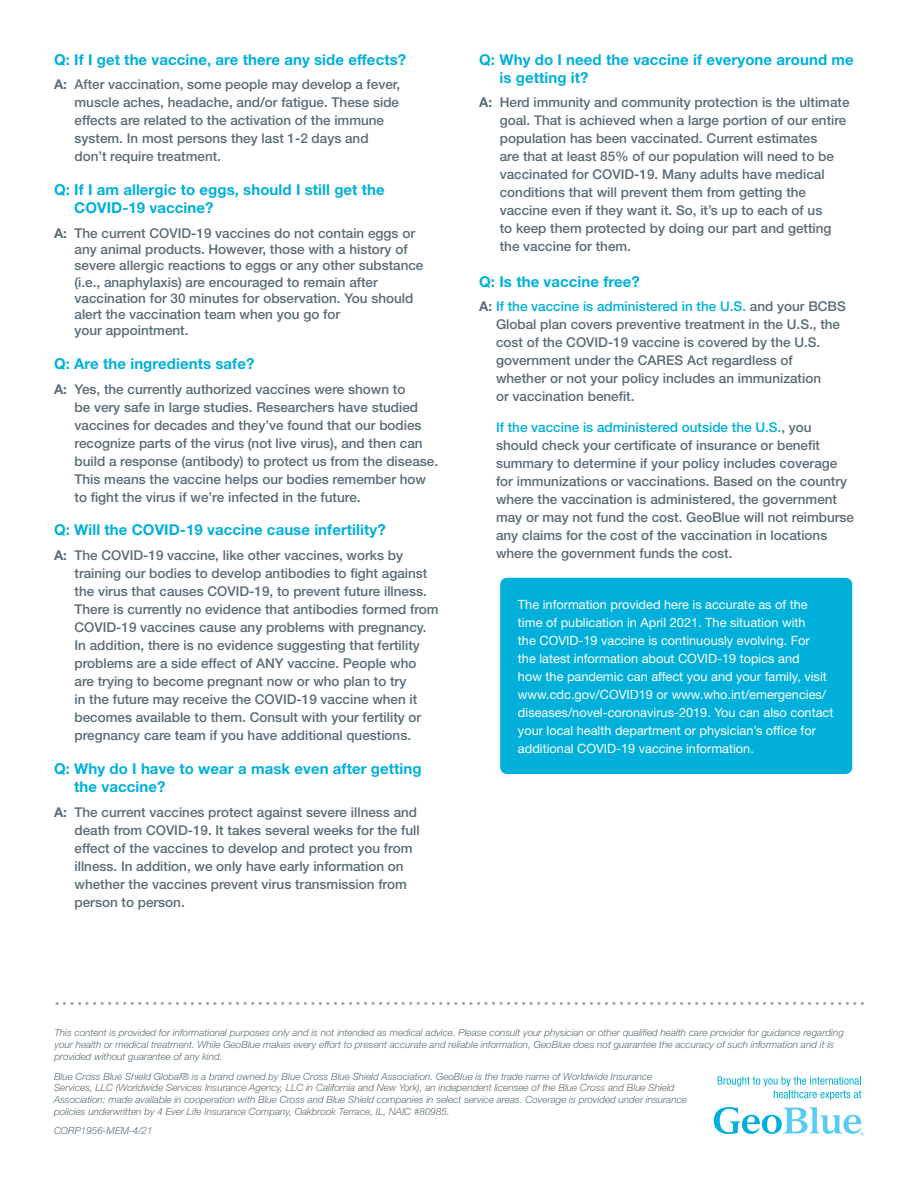
<style>
.page{position:relative;width:918px;height:1188px;background:#fff}
.page>*{position:absolute;margin:0;border:0;box-sizing:border-box;transform-origin:0 0}
.t1{font:700 15px/18px "Helvetica Neue LT Std";letter-spacing:.005em;color:#00b0da}
.t2{font:500 13.5px/18px "Helvetica Neue LT Std";color:#5b6c75}
.t3{font:12.75px/18px "Helvetica Neue LT Std";color:#fff}
.t4{font:italic 300 9.9px/11.9px "Helvetica Neue LT Std";color:#5b6c75}
.s1{font-weight:700}
.s2{color:#00b0da}
.s3{font-weight:700;color:#fff}
</style>
<div class="page">
<svg style="left:57px;top:1002px;width:798px;height:3px"></svg>
<div style="left:500px;top:578px;width:352px;height:196px;background:#00b0da;border-radius:7px"></div>
<svg style="left:714px;top:1107px;width:150px;height:29px"></svg>
<svg style="left:718px;top:1076px;width:143px;height:24px"></svg>
<p class="t1" style="left:54px;top:50px;width:354px">Q: If I get the vaccine, are there any side effects?</p>
<p class="t2" style="left:75px;top:76px;width:327px;text-indent:-21px"><span class="s1">A:</span> After vaccination, some people may develop a fever, muscle aches, headache, and/or fatigue. These side effects are related to the activation of the immune system. In most persons they last 1-2 days and don’t require treatment.</p>
<p class="t1" style="left:74px;top:181px;width:312px;text-indent:-20px">Q: If I am allergic to eggs, should I still get the<br>COVID-19 vaccine?</p>
<p class="t2" style="left:75px;top:225px;width:350px;line-height:16.2px;text-indent:-21px"><span class="s1">A:</span> The current COVID-19 vaccines do not contain eggs or any animal products. However, those with a history of severe allergic reactions to eggs or any other substance (i.e., anaphylaxis) are encouraged to remain after vaccination for 30 minutes for observation. You should alert the vaccination team when you go for<br>your appointment.</p>
<p class="t1" style="left:54px;top:354px;width:202px">Q: Are the ingredients safe?</p>
<p class="t2" style="left:75px;top:380px;width:365px;text-indent:-21px"><span class="s1">A:</span> Yes, the currently authorized vaccines were shown to<br>be very safe in large studies. Researchers have studied vaccines for decades and they’ve found that our bodies recognize parts of the virus (not live virus), and then can build a response (antibody) to protect us from the disease.<br>This means the vaccine helps our bodies remember how to fight the virus if we’re infected in the future.</p>
<p class="t1" style="left:54px;top:521px;width:333px">Q: Will the COVID-19 vaccine cause infertility?</p>
<p class="t2" style="left:75px;top:546px;width:366px;text-indent:-21px"><span class="s1">A:</span> The COVID-19 vaccine, like other vaccines, works by training our bodies to develop antibodies to fight against the virus that causes COVID-19, to prevent future illness.<br>There is currently no evidence that antibodies formed from COVID-19 vaccines cause any problems with pregnancy.<br>In addition, there is no evidence suggesting that fertility problems are a side effect of ANY vaccine. People who are trying to become pregnant now or who plan to try<br>in the future may receive the COVID-19 vaccine when it becomes available to them. Consult with your fertility or pregnancy care team if you have additional questions.</p>
<p class="t1" style="left:74px;top:759px;width:349px;text-indent:-20px">Q: Why do I have to wear a mask even after getting the vaccine?</p>
<p class="t2" style="left:75px;top:803px;width:347px;text-indent:-21px"><span class="s1">A:</span> The current vaccines protect against severe illness and death from COVID-19. It takes several weeks for the full effect of the vaccines to develop and protect you from illness. In addition, we only have early information on whether the vaccines prevent virus transmission from person to person.</p>
<p class="t1" style="left:499px;top:50px;width:356px;text-indent:-20px">Q: Why do I need the vaccine if everyone around me is getting it?</p>
<p class="t2" style="left:500px;top:93px;width:351px;text-indent:-21px"><span class="s1">A:</span> Herd immunity and community protection is the ultimate goal. That is achieved when a large portion of our entire population has been vaccinated. Current estimates<br>are that at least 85% of our population will need to be vaccinated for COVID-19. Many adults have medical conditions that will prevent them from getting the vaccine even if they want it. So, it’s up to each of us<br>to keep them protected by doing our part and getting the vaccine for them.</p>
<p class="t1" style="left:479px;top:272px;width:162px">Q: Is the vaccine free?</p>
<p class="t2" style="left:496px;top:297px;width:351px;text-indent:-17px"><span class="s1">A:</span> <span class="s2">If the vaccine is administered in the U.S.</span> and your BCBS Global plan covers preventive treatment in the U.S., the cost of the COVID-19 vaccine is covered by the U.S. government under the CARES Act regardless of whether or not your policy includes an immunization<br>or vaccination benefit.</p>
<p class="t2" style="left:496px;top:418px;width:360px;text-indent:-17px"><span class="s3">A:</span> <span class="s2">If the vaccine is administered outside the U.S.</span>, you should check your certificate of insurance or benefit summary to determine if your policy includes coverage for immunizations or vaccinations. Based on the country where the vaccination is administered, the government may or may not fund the cost. GeoBlue will not reimburse any claims for the cost of the vaccination in locations where the government funds the cost.</p>
<p class="t3" style="left:518px;top:595px;width:317px">The information provided here is accurate as of the time of publication in April 2021. The situation with<br>the COVID-19 vaccine is continuously evolving. For<br>the latest information about COVID-19 topics and<br>how the pandemic can affect you and your family, visit www.cdc.gov/COVID19 or www.who.int/emergencies/ diseases/novel-coronavirus-2019. You can also contact your local health department or physician’s office for additional COVID-19 vaccine information.</p>
<p class="t4" style="left:54px;top:1026px;width:791px">This content is provided for informational purposes only and is not intended as medical advice. Please consult your physician or other qualified health care provider for guidance regarding your health or medical treatment. While GeoBlue makes every effort to present accurate and reliable information, GeoBlue does not guarantee the accuracy of such information and it is provided without guarantee of any kind.</p>
<p class="t4" style="left:54px;top:1070px;width:635px">Blue Cross Blue Shield Global® is a brand owned by Blue Cross Blue Shield Association. GeoBlue is the trade name of Worldwide Insurance Services, LLC (Worldwide Services Insurance Agency, LLC in California and New York), an independent licensee of the Blue Cross and Blue Shield Association: made available in cooperation with Blue Cross and Blue Shield companies in select service areas. Coverage is provided under insurance policies underwritten by 4 Ever Life Insurance Company, Oakbrook Terrace, IL, NAIC #80985.</p>
<p class="t4" style="left:54px;top:1124px;width:100px">CORP1956-MEM-4/21</p>
</div>
